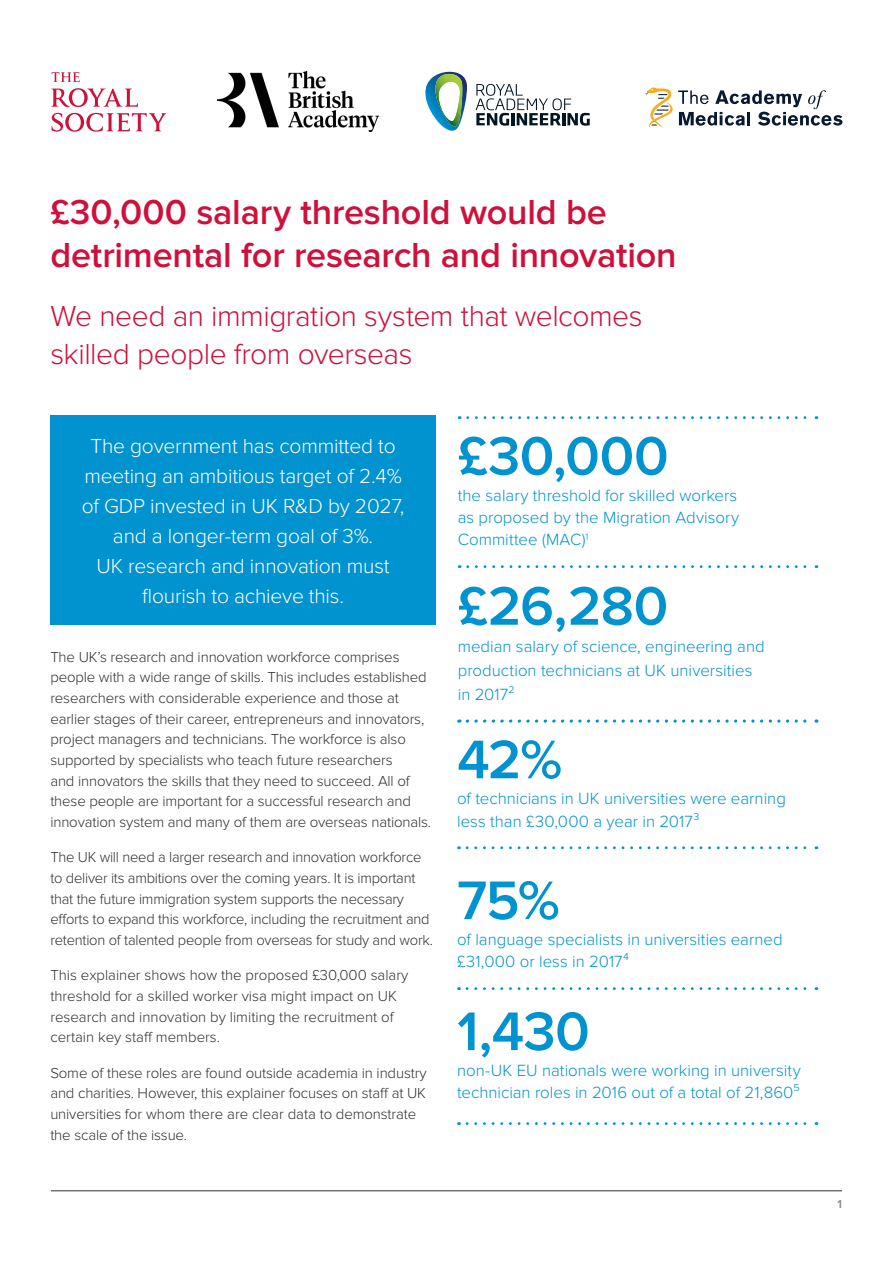
<style>
.page{position:relative;width:893px;height:1263px;background:#fff}
.page>*{position:absolute;margin:0;border:0;box-sizing:border-box;transform-origin:0 0}
.t1{font:600 56.25px "Proxima Nova";letter-spacing:-.015em;color:#0093d0}
.Section_heading{font:600 36px/43.5px "Proxima Nova";letter-spacing:-.005em;color:#cf103b}
.Section_heading-2{font:300 30px/37.5px "Proxima Nova";letter-spacing:-.015em;color:#cf103b}
.Stat_2{font:300 21px/30px "Proxima Nova";letter-spacing:-.01em;color:#fff;text-align:center}
.Stat_4{font:300 16.8px/22.5px "Proxima Nova";color:#0093d0}
.Body_copy{font:300 15px/20.7px "Proxima Nova";letter-spacing:-.01em;color:#312f30}
.t2{font:600 12px "Proxima Nova";color:#938784}
</style>
<div class="page">
<hr style="left:51px;top:1190px;width:791px;height:1px;background:#312f30">
<div style="left:50px;top:415px;width:386px;height:209px;background:#0093d0"></div>
<svg style="left:468px;top:416px;width:349px;height:3px"></svg>
<svg style="left:468px;top:565px;width:349px;height:3px"></svg>
<svg style="left:467px;top:846px;width:350px;height:3px"></svg>
<svg style="left:467px;top:987px;width:350px;height:3px"></svg>
<svg style="left:467px;top:719px;width:350px;height:4px"></svg>
<svg style="left:467px;top:1122px;width:350px;height:3px"></svg>
<img style="left:218px;top:72px;width:161px;height:59px">
<svg style="left:476px;top:84px;width:114px;height:42px"></svg>
<svg style="left:425px;top:72px;width:42px;height:59px"></svg>
<svg style="left:645px;top:87px;width:197px;height:41px"></svg>
<svg style="left:51px;top:88px;width:115px;height:44px"></svg>
<svg style="left:52px;top:72px;width:28px;height:10px"></svg>
<p class="Section_heading" style="left:50px;top:191px;width:628px">£30,000 salary threshold would be detrimental for research and innovation</p>
<p class="Section_heading-2" style="left:50px;top:298px;width:594px">We need an immigration system that welcomes skilled people from overseas</p>
<p class="Stat_2" style="left:82px;top:431px;width:324px">The government has committed to meeting an ambitious target of 2.4% of GDP invested in UK R&amp;D by 2027, and a longer-term goal of 3%.<br>UK research and innovation must flourish to achieve this.</p>
<p class="t1" style="left:458px;top:424px;width:212px">£30,000</p>
<p class="Stat_4" style="left:458px;top:484px;width:283px;text-align:justify">the salary threshold for skilled workers as proposed by the Migration Advisory Committee (MAC)<sup>1</sup></p>
<p class="t1" style="left:458px;top:574px;width:212px">£26,280</p>
<p class="Stat_4" style="left:458px;top:635px;width:308px;line-height:23.9px">median salary of science, engineering and production technicians at UK universities in 2017²</p>
<p class="Body_copy" style="left:50px;top:647px;width:382px">The UK’s research and innovation workforce comprises people with a wide range of skills. This includes established researchers with considerable experience and those at earlier stages of their career, entrepreneurs and innovators, project managers and technicians. The workforce is also supported by specialists who teach future researchers<br>and innovators the skills that they need to succeed. All of these people are important for a successful research and innovation system and many of them are overseas nationals.</p>
<p class="Body_copy" style="left:50px;top:847px;width:384px">The UK will need a larger research and innovation workforce to deliver its ambitions over the coming years. It is important that the future immigration system supports the necessary efforts to expand this workforce, including the recruitment and retention of talented people from overseas for study and work.</p>
<p class="Body_copy" style="left:50px;top:965px;width:360px">This explainer shows how the proposed £30,000 salary threshold for a skilled worker visa might impact on UK research and innovation by limiting the recruitment of certain key staff members.</p>
<p class="Body_copy" style="left:50px;top:1062px;width:378px">Some of these roles are found outside academia in industry and charities. However, this explainer focuses on staff at UK universities for whom there are clear data to demonstrate the scale of the issue.</p>
<p class="t1" style="left:457px;top:727px;width:107px">42%</p>
<p class="Stat_4" style="left:457px;top:787px;width:330px">of technicians in UK universities were earning less than £30,000 a year in 2017³</p>
<p class="t1" style="left:457px;top:868px;width:104px">75%</p>
<p class="Stat_4" style="left:457px;top:928px;width:327px">of language specialists in universities earned £31,000 or less in 2017⁴</p>
<p class="t1" style="left:457px;top:999px;width:134px">1,430</p>
<p class="Stat_4" style="left:457px;top:1059px;width:345px">non-UK EU nationals were working in university technician roles in 2016 out of a total of 21,860⁵</p>
<p class="t2" style="left:837px;top:1197px;width:6px">1</p>
</div>
